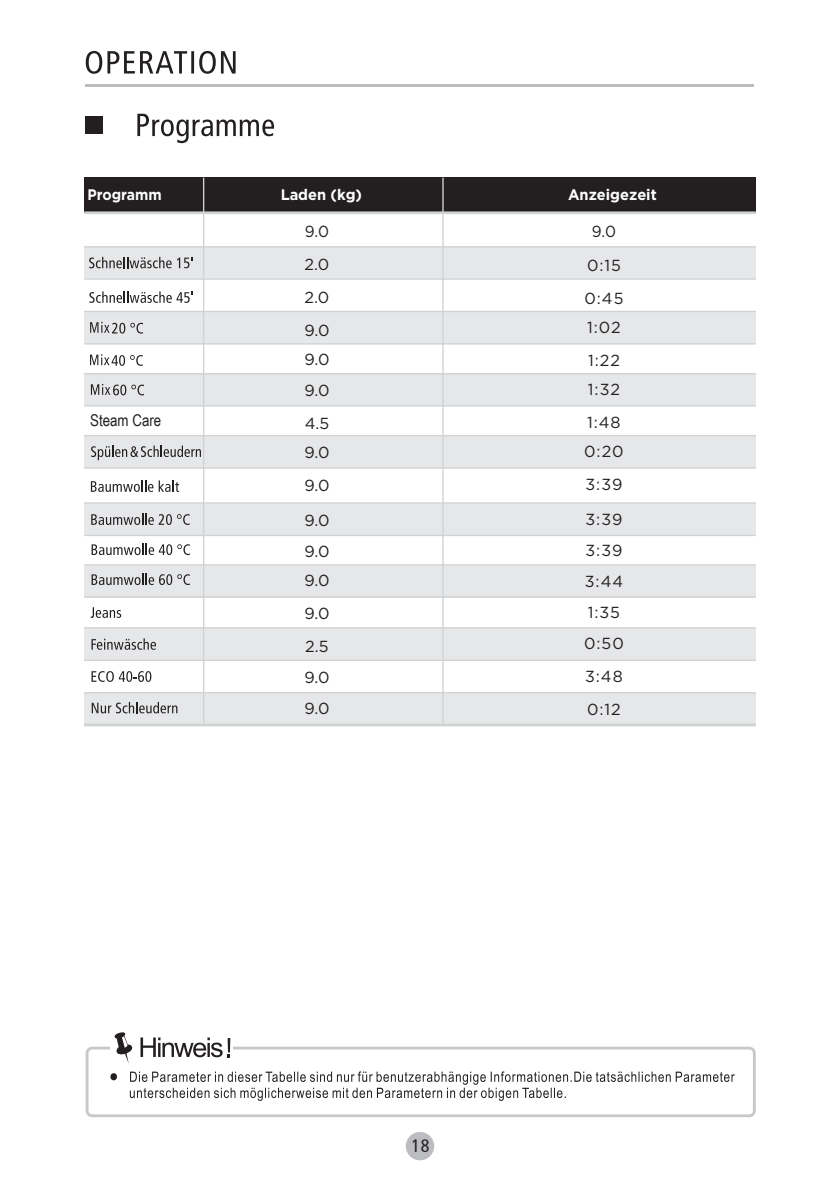
<style>
.page{position:relative;width:840px;height:1191px;background:#fff}
.page>*{position:absolute;margin:0;border:0;box-sizing:border-box;transform-origin:0 0}
.t1{font:condensed 18px "Frutiger";color:#231f20}
.t2{font:16.2px "Arial Narrow";color:#231f20}
.t3{font:16px/31px "Gotham";letter-spacing:.06em;color:#231f20}
.t4{font:16px/33px "Gotham";letter-spacing:.06em;color:#231f20;text-align:justify;scale:.96 1}
.t5{font:700 15.2px "Gotham";color:#fff;scale:.96 1}
.t6{font:700 15.2px "Gotham";color:#fff;scale:.91 1}
</style>
<div class="page">
<svg style="left:86px;top:51px;width:149px;height:23px"></svg>
<hr style="left:86px;top:84px;width:667px;height:3px;background:#bcbdc0">
<div style="left:86px;top:116px;width:17px;height:17px;background:#231f20"></div>
<svg style="left:91px;top:607px;width:30px;height:11px"></svg>
<svg style="left:86px;top:1046px;width:669px;height:71px"></svg>
<div style="left:110px;top:1040px;width:123px;height:20px;background:#fff"></div>
<svg style="left:114px;top:1032px;width:18px;height:31px"></svg>
<svg style="left:140px;top:1037px;width:90px;height:20px"></svg>
<svg style="left:130px;top:1071px;width:604px;height:29px"></svg>
<svg style="left:137px;top:114px;width:137px;height:29px"></svg>
<div style="left:84px;top:692px;width:671px;height:33px;background:#e6e7e9"></div>
<div style="left:84px;top:247px;width:671px;height:32px;background:#e6e7e9"></div>
<div style="left:84px;top:311px;width:671px;height:33px;background:#e6e7e9"></div>
<div style="left:84px;top:373px;width:671px;height:33px;background:#e6e7e9"></div>
<div style="left:84px;top:435px;width:671px;height:33px;background:#e6e7e9"></div>
<div style="left:84px;top:503px;width:671px;height:32px;background:#e6e7e9"></div>
<div style="left:84px;top:565px;width:671px;height:32px;background:#e6e7e9"></div>
<div style="left:84px;top:628px;width:671px;height:32px;background:#e6e7e9"></div>
<div style="left:84px;top:178px;width:671px;height:35px;background:#231f20"></div>
<hr style="left:442px;top:178px;width:1px;height:547px;background:#d1d2d4">
<hr style="left:203px;top:178px;width:1px;height:547px;background:#d1d2d4">
<hr style="left:84px;top:211px;width:671px;height:3px;background:#d1d2d4">
<hr style="left:84px;top:246px;width:671px;height:1px;background:#d1d2d4">
<hr style="left:84px;top:278px;width:671px;height:2px;background:#d1d2d4">
<hr style="left:84px;top:311px;width:671px;height:1px;background:#d1d2d4">
<hr style="left:84px;top:343px;width:671px;height:1px;background:#d1d2d4">
<hr style="left:84px;top:373px;width:671px;height:1px;background:#d1d2d4">
<hr style="left:84px;top:405px;width:671px;height:1px;background:#d1d2d4">
<hr style="left:84px;top:435px;width:671px;height:1px;background:#d1d2d4">
<hr style="left:84px;top:467px;width:671px;height:2px;background:#d1d2d4">
<hr style="left:84px;top:502px;width:671px;height:1px;background:#d1d2d4">
<hr style="left:84px;top:535px;width:671px;height:1px;background:#d1d2d4">
<hr style="left:84px;top:564px;width:671px;height:1px;background:#d1d2d4">
<hr style="left:84px;top:596px;width:671px;height:1px;background:#d1d2d4">
<hr style="left:84px;top:627px;width:671px;height:1px;background:#d1d2d4">
<hr style="left:84px;top:659px;width:671px;height:2px;background:#d1d2d4">
<hr style="left:84px;top:692px;width:671px;height:1px;background:#d1d2d4">
<hr style="left:84px;top:723px;width:671px;height:3px;background:#d1d2d4">
<svg style="left:89px;top:257px;width:82px;height:11px"></svg>
<svg style="left:177px;top:257px;width:16px;height:11px"></svg>
<svg style="left:89px;top:291px;width:104px;height:12px"></svg>
<div style="left:120px;top:384px;width:6px;height:11px;background:#231f20;border-radius:50%"></div>
<svg style="left:131px;top:384px;width:13px;height:11px"></svg>
<svg style="left:91px;top:384px;width:34px;height:11px"></svg>
<svg style="left:130px;top:355px;width:13px;height:11px"></svg>
<svg style="left:90px;top:354px;width:34px;height:12px"></svg>
<div style="left:119px;top:323px;width:6px;height:10px;background:#231f20;border-radius:50%"></div>
<svg style="left:130px;top:323px;width:13px;height:10px"></svg>
<svg style="left:90px;top:322px;width:34px;height:11px"></svg>
<svg style="left:91px;top:480px;width:88px;height:12px"></svg>
<svg style="left:166px;top:514px;width:6px;height:11px"></svg>
<svg style="left:91px;top:513px;width:79px;height:12px"></svg>
<svg style="left:177px;top:514px;width:12px;height:11px"></svg>
<svg style="left:91px;top:543px;width:80px;height:12px"></svg>
<svg style="left:177px;top:544px;width:13px;height:11px"></svg>
<svg style="left:91px;top:573px;width:80px;height:12px"></svg>
<svg style="left:177px;top:574px;width:13px;height:11px"></svg>
<svg style="left:91px;top:445px;width:110px;height:15px"></svg>
<svg style="left:91px;top:638px;width:65px;height:12px"></svg>
<div style="left:145px;top:671px;width:6px;height:11px;background:#231f20;border-radius:50%"></div>
<svg style="left:91px;top:671px;width:59px;height:11px"></svg>
<svg style="left:92px;top:702px;width:85px;height:11px"></svg>
<div style="left:405px;top:1132px;width:29px;height:28px;background:#bcbdc0;border-radius:50%"></div>
<p class="t6" style="left:87px;top:186px;width:83px">Programm</p>
<p class="t5" style="left:280px;top:186px;width:86px">Laden (kg)</p>
<p class="t5" style="left:567px;top:186px;width:94px">Anzeigezeit</p>
<p class="t2" style="left:90px;top:409px;width:72px">Steam Care</p>
<p class="t4" style="left:304px;top:216px;width:28px">9.0<br>2.0<br>2.0<br>9.0</p>
<p class="t3" style="left:304px;top:344px;width:27px">9.0<br>9.0</p>
<p class="t3" style="left:304px;top:409px;width:27px;line-height:29px">4.5<br>9.0</p>
<p class="t3" style="left:304px;top:468px;width:27px;line-height:35px">9.0<br>9.0</p>
<p class="t3" style="left:304px;top:537px;width:27px;line-height:29px">9.0<br>9.0</p>
<p class="t3" style="left:304px;top:597px;width:27px;line-height:33px">9.0<br>2.5</p>
<p class="t3" style="left:304px;top:662px;width:27px">9.0<br>9.0</p>
<p class="t4" style="left:584px;top:215px;width:42px;text-align:center">9.0<br>0:15<br>0:45</p>
<p class="t3" style="left:587px;top:312px;width:35px;line-height:33px">1:02<br>1:22</p>
<p class="t3" style="left:587px;top:374px;width:35px;line-height:33px">1:32<br>1:48</p>
<p class="t3" style="left:584px;top:436px;width:41px;line-height:33px">0:20<br>3:39</p>
<p class="t3" style="left:583px;top:505px;width:41px">3:39<br>3:39<br>3:44<br>1:35<br>0:50</p>
<p class="t3" style="left:585px;top:661px;width:39px;line-height:33px">3:48<br>0:12</p>
<p class="t1" style="left:411px;top:1135px;width:19px">18</p>
</div>
